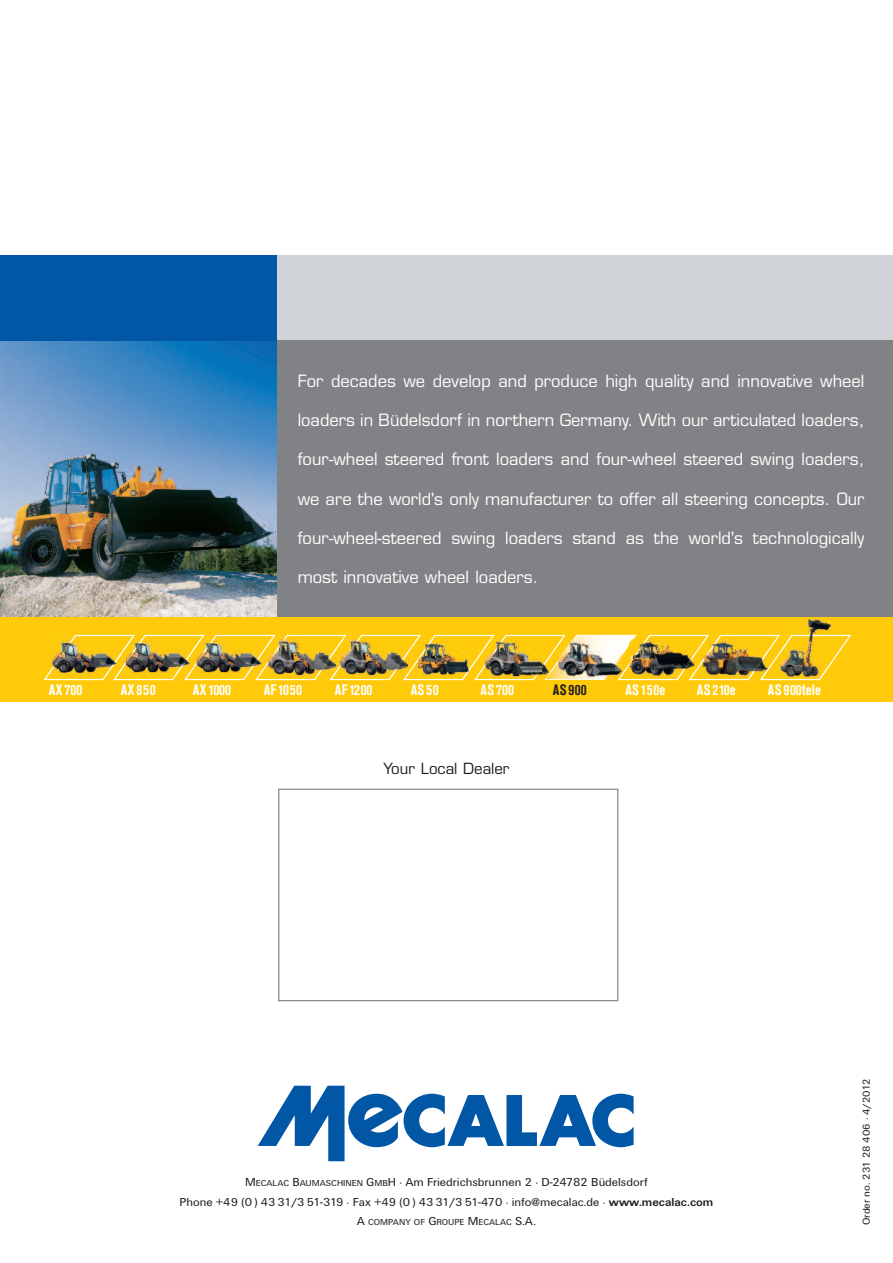
<style>
.page{position:relative;width:893px;height:1263px;background:#fff}
.page>*{position:absolute;margin:0;border:0;box-sizing:border-box;transform-origin:0 0}
.t1{font:16.5px "Eurostile";color:#fff}
.t2{font:700 condensed 15px "Akzidenz Grotesk BE";letter-spacing:.02em;color:#fff}
.t3{font:15px "Eurostile";color:#231f20}
.t4{font:700 condensed 15px "Akzidenz Grotesk BE";color:#fff}
.t5{font:700 condensed 15px "Akzidenz Grotesk BE";letter-spacing:.03em;color:#231f20}
.t6{font:12px/19.5px "Unitus T";color:#231f20;text-align:center}
.t7{font:10.5px "Unitus T";color:#231f20}
.t8{font:9px "Unitus T";color:#231f20}
.s1{font-size:9px}
.s2{font-weight:700}
.s3{font-size:12px}
</style>
<div class="page">
<div style="left:0;top:617px;width:893px;height:85px;background:#feca0a"></div>
<div style="left:276px;top:255px;width:617px;height:85px;background:#d0d4d8"></div>
<div style="left:276px;top:340px;width:617px;height:277px;background:#808285"></div>
<img style="left:0;top:340px;width:276px;height:277px">
<div style="left:0;top:255px;width:276px;height:85px;background:#0157a6"></div>
<div style="left:278px;top:789px;width:340px;height:212px;border:1px solid #808285"></div>
<svg style="left:258px;top:1086px;width:376px;height:75px"></svg>
<img style="left:802px;top:619px;width:29px;height:15px">
<img style="left:44px;top:634px;width:807px;height:46px">
<img style="left:820px;top:661px;width:11px;height:17px">
<img style="left:779px;top:635px;width:52px;height:20px">
<p class="t1" style="left:298px;top:375px;width:568px">For decades we develop and produce high quality and innovative wheel</p>
<p class="t1" style="left:298px;top:414px;width:568px">loaders in Büdelsdorf in northern Germany. With our articulated loaders,</p>
<p class="t1" style="left:298px;top:453px;width:568px">four-wheel steered front loaders and four-wheel steered swing loaders,</p>
<p class="t1" style="left:298px;top:492px;width:568px">we are the world's only manufacturer to offer all steering concepts. Our</p>
<p class="t1" style="left:298px;top:531px;width:568px">four-wheel-steered swing loaders stand as the world's technologically</p>
<p class="t1" style="left:298px;top:570px;width:242px">most innovative wheel loaders.</p>
<p class="t2" style="left:49px;top:685px;width:35px">AX700</p>
<p class="t2" style="left:121px;top:685px;width:36px">AX850</p>
<p class="t2" style="left:193px;top:685px;width:40px">AX1000</p>
<p class="t2" style="left:264px;top:685px;width:40px">AF1050</p>
<p class="t2" style="left:335px;top:685px;width:39px">AF1200</p>
<p class="t2" style="left:411px;top:685px;width:30px">AS50</p>
<p class="t2" style="left:481px;top:685px;width:35px">AS700</p>
<p class="t5" style="left:553px;top:685px;width:35px">AS900</p>
<p class="t2" style="left:625px;top:685px;width:41px">AS150e</p>
<p class="t2" style="left:697px;top:685px;width:40px">AS210e</p>
<p class="t4" style="left:768px;top:685px;width:55px">AS 900tele</p>
<p class="t3" style="left:383px;top:763px;width:128px">Your Local Dealer</p>
<p class="t6" style="left:180px;top:1172px;width:535px">M<span class="s1">ECALAC</span> B<span class="s1">AUMASCHINEN</span> G<span class="s1">MB</span>H · Am Friedrichsbrunnen 2 · D-24782 Büdelsdorf<br>Phone +49 (0 ) 43 31/3 51-319 · Fax +49 (0 ) 43 31/3 51-470 · info@mecalac.de · <span class="s2">www.mecalac.com</span></p>
<p class="t8" style="left:357px;top:1217px;width:181px"><span class="s3">A</span> COMPANY OF <span class="s3">G</span>ROUPE <span class="s3">M</span>ECALAC <span class="s3">S.A.</span></p>
<p class="t7" style="left:860px;top:1225px;width:148px;rotate:-90deg">Order no. 231 28 406 · 4/2012</p>
</div>
